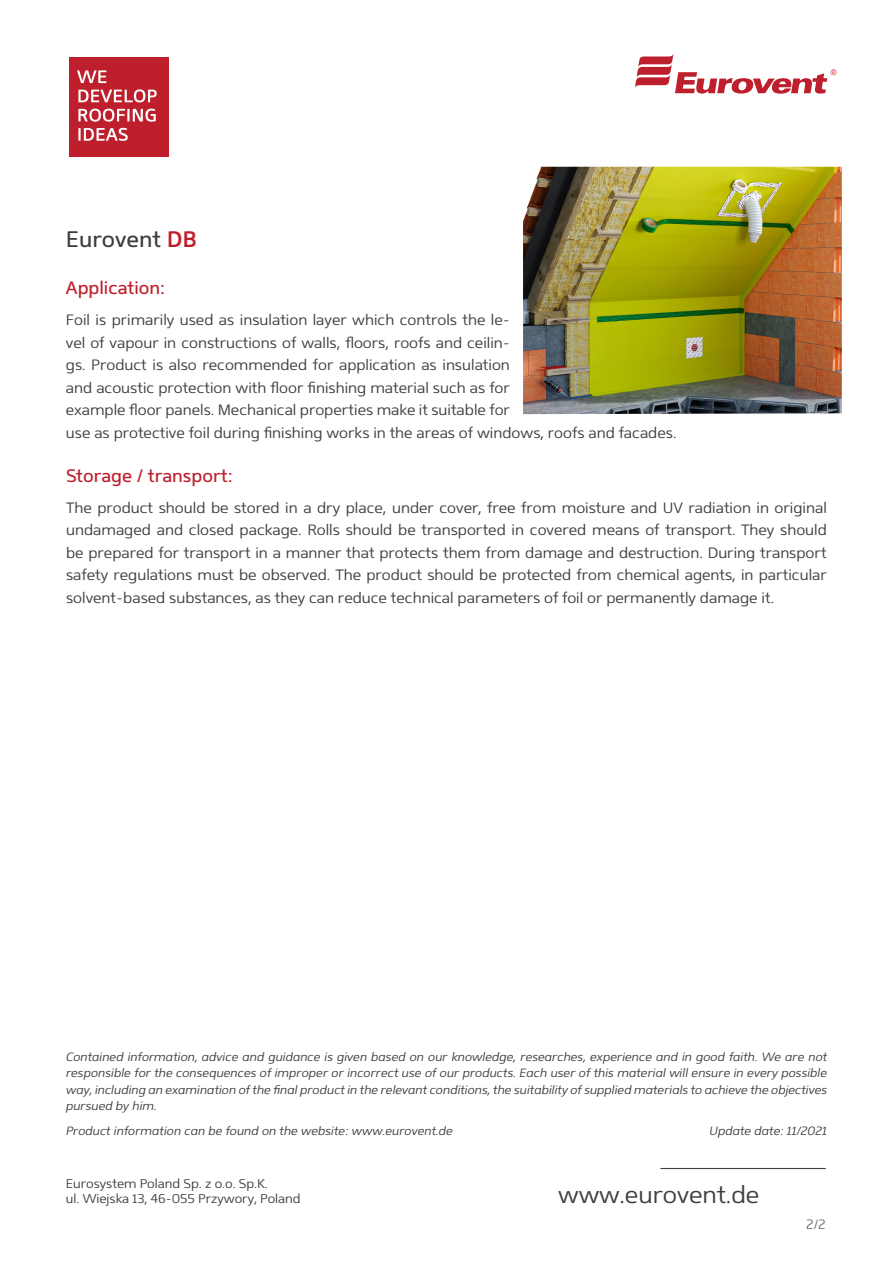
<style>
.page{position:relative;width:893px;height:1263px;background:#fff}
.page>*{position:absolute;margin:0;border:0;box-sizing:border-box;transform-origin:0 0}
.t1{font:300 24px "Mentone";color:#3e3e3f}
._001_Nazwa_produktu{font:22.5px "Mentone";color:#3e3e3f}
._004_Śródtytuły{font:18px "Mentone";color:#be1f2c}
._004_Opis_produktu{font:300 15px/22.5px "Mentone";color:#3e3e3f;text-align:justify}
._002_Opis_produktu{font:300 15px/22.5px "Mentone";color:#3e3e3f}
._002_Opis_produktu-2{font:300 13.5px "Mentone";color:#6c6d70}
.t2{font:300 12.75px/15.3px "Mentone";color:#3e3e3f}
.Notka_na_dole{font:italic 300 12px/16.5px "Mentone";color:#3e3e3f;text-align:justify}
.Notka_na_dole_z_odst{font:italic 300 12px "Mentone";color:#3e3e3f}
.s1{font-weight:600;color:#be1f2c}
</style>
<div class="page">
<svg style="left:69px;top:57px;width:100px;height:100px;background:#c63b47"></svg>
<svg style="left:635px;top:54px;width:201px;height:40px"></svg>
<hr style="left:660px;top:1168px;width:166px;height:1px;background:#3e3e3f">
<img style="left:523px;top:167px;width:319px;height:247px">
<p class="_001_Nazwa_produktu" style="left:66px;top:226px;width:133px">Eurovent <span class="s1">DB</span></p>
<p class="_004_Śródtytuły" style="left:66px;top:277px;width:101px">Application:</p>
<p class="_002_Opis_produktu" style="left:66px;top:309px;width:612px">Foil is primarily used as insulation layer which controls the le-<br>vel of vapour in constructions of walls, floors, roofs and ceilin-<br>gs. Product is also recommended for application as insulation<br>and acoustic protection with floor finishing material such as for<br>example floor panels. Mechanical properties make it suitable for<br>use as protective foil during finishing works in the areas of windows, roofs and facades.</p>
<p class="_004_Śródtytuły" style="left:66px;top:464px;width:168px">Storage / transport:</p>
<p class="_004_Opis_produktu" style="left:66px;top:496px;width:762px">The product should be stored in a dry place, under cover, free from moisture and UV radiation in original undamaged and closed package. Rolls should be transported in covered means of transport. They should be prepared for transport in a manner that protects them from damage and destruction. During transport safety regulations must be observed. The product should be protected from chemical agents, in particular solvent-based substances, as they can reduce technical parameters of foil or permanently damage it.</p>
<p class="Notka_na_dole" style="left:66px;top:1048px;width:763px">Contained information, advice and guidance is given based on our knowledge, researches, experience and in good faith. We are not responsible for the consequences of improper or incorrect use of our products. Each user of this material will ensure in every possible way, including an examination of the final product in the relevant conditions, the suitability of supplied materials to achieve the objectives pursued by him.</p>
<p class="Notka_na_dole_z_odst" style="left:66px;top:1124px;width:388px">Product information can be found on the website: www.eurovent.de</p>
<p class="Notka_na_dole_z_odst" style="left:710px;top:1124px;width:119px">Update date: 11/2021</p>
<p class="t2" style="left:66px;top:1176px;width:236px">Eurosystem Poland Sp. z o.o. Sp.K.<br>ul. Wiejska 13, 46-055 Przywory, Poland</p>
<h1 class="t1" style="left:558px;top:1181px;width:203px">www.eurovent.de</h1>
<p class="_002_Opis_produktu-2" style="left:806px;top:1216px;width:21px">2/2</p>
</div>
